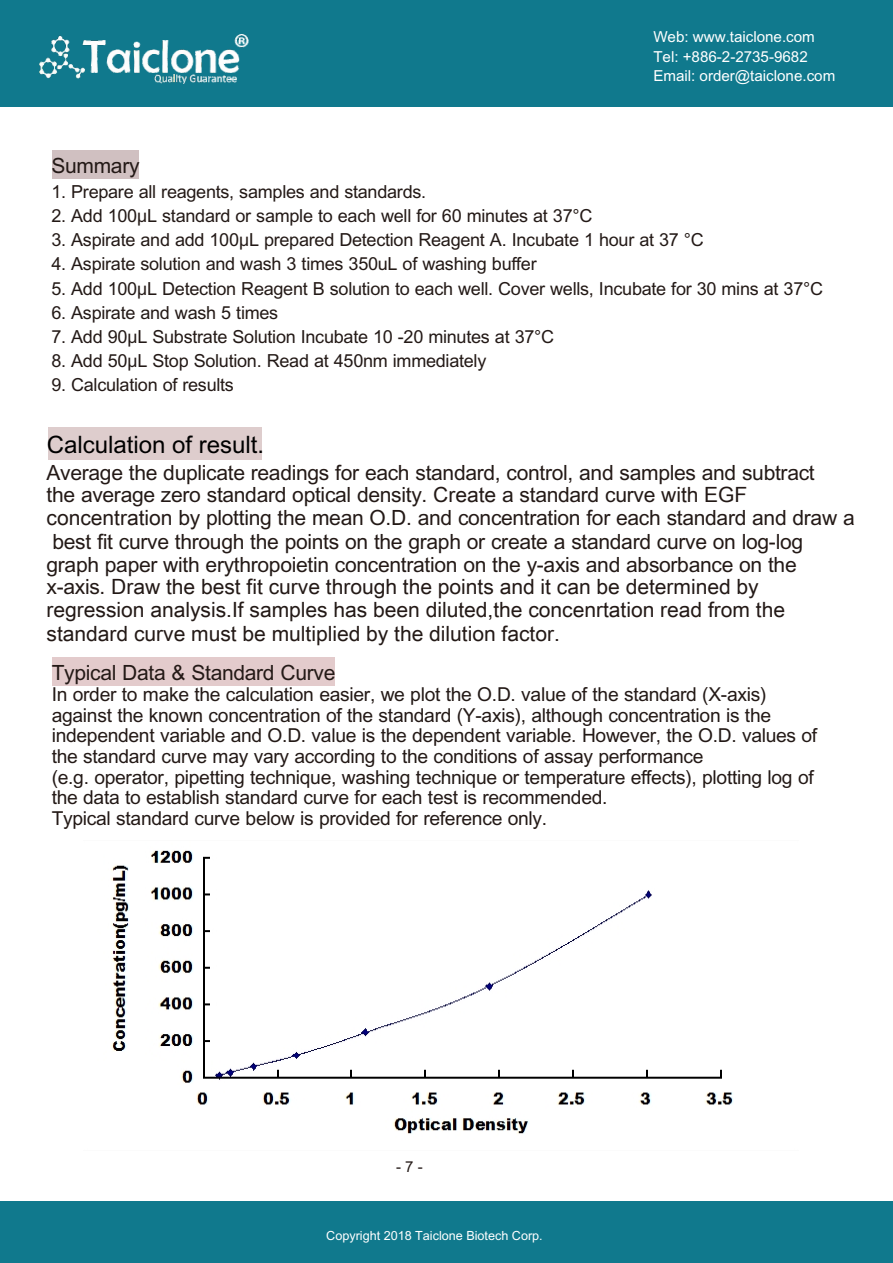
<style>
.page{position:relative;width:893px;height:1263px;background:#fff}
.page>*{position:absolute;margin:0;border:0;box-sizing:border-box;transform-origin:0 0}
.t1{font:24px "Arial Unicode MS";color:#000}
.t2{font:21px/23px "Arial Unicode MS";letter-spacing:-.015em;color:#231916}
.t3{font:19.2px/20.5px "Arial Unicode MS";letter-spacing:-.015em;color:#231916}
.t4{font:18px "Arial Unicode MS";letter-spacing:-.015em;color:#231916}
.t5{font:15.15px/19.4px "Arial Unicode MS";color:#fff}
.t6{font:15px "Arial";color:#231916}
.t7{font:12.6px "Arial Unicode MS";color:#fff}
</style>
<div class="page">
<div style="left:0;top:1202px;width:893px;height:61px;background:#10798d"></div>
<div style="left:0;top:0;width:893px;height:107px;background:#10798d"></div>
<img style="left:39px;top:34px;width:209px;height:49px">
<div style="left:52px;top:151px;width:87px;height:28px;background:#d0c0c1"></div>
<div style="left:52px;top:658px;width:283px;height:28px;background:#e3cbcc"></div>
<div style="left:48px;top:427px;width:213px;height:32px;background:#decdcd"></div>
<img style="left:111px;top:850px;width:622px;height:284px">
<p class="t5" style="left:653px;top:29px;width:183px">Web: www.taiclone.com<br>Tel: +886-2-2735-9682<br>Email: order@taiclone.com</p>
<p class="t2" style="left:51px;top:156px;width:90px">Summary</p>
<p class="t4" style="left:51px;top:185px;width:376px">1. Prepare all reagents, samples and standards.</p>
<p class="t4" style="left:51px;top:209px;width:542px">2. Add 100μL standard or sample to each well for 60 minutes at 37°C</p>
<p class="t4" style="left:51px;top:233px;width:654px">3. Aspirate and add 100μL prepared Detection Reagent A. Incubate 1 hour at 37 °C</p>
<p class="t4" style="left:51px;top:257px;width:487px">4. Aspirate solution and wash 3 times 350uL of washing buffer</p>
<p class="t4" style="left:51px;top:281px;width:773px">5. Add 100μL Detection Reagent B solution to each well. Cover wells, Incubate for 30 mins at 37°C</p>
<p class="t4" style="left:51px;top:306px;width:228px">6. Aspirate and wash 5 times</p>
<p class="t4" style="left:51px;top:330px;width:504px">7. Add 90μL Substrate Solution Incubate 10 -20 minutes at 37°C</p>
<p class="t4" style="left:51px;top:354px;width:436px">8. Add 50μL Stop Solution. Read at 450nm immediately</p>
<p class="t4" style="left:51px;top:378px;width:184px">9. Calculation of results</p>
<p class="t1" style="left:47px;top:435px;width:219px">Calculation of result.</p>
<p class="t2" style="left:47px;top:463px;width:810px">Average the duplicate readings for each standard, control, and samples and subtract<br>the average zero standard optical density. Create a standard curve with EGF concentration by plotting the mean O.D. and concentration for each standard and draw a best fit curve through the points on the graph or create a standard curve on log-log graph paper with erythropoietin concentration on the y-axis and absorbance on the x-axis. Draw the best fit curve through the points and it can be determined by regression analysis.If samples has been diluted,the concenrtation read from the standard curve must be multiplied by the dilution factor.</p>
<p class="t2" style="left:52px;top:663px;width:285px">Typical Data &amp; Standard Curve</p>
<p class="t3" style="left:52px;top:686px;width:767px">In order to make the calculation easier, we plot the O.D. value of the standard (X-axis) against the known concentration of the standard (Y-axis), although concentration is the independent variable and O.D. value is the dependent variable. However, the O.D. values of the standard curve may vary according to the conditions of assay performance<br>(e.g. operator, pipetting technique, washing technique or temperature effects), plotting log of the data to establish standard curve for each test is recommended.<br>Typical standard curve below is provided for reference only.</p>
<p class="t6" style="left:396px;top:1161px;width:28px">- 7 -</p>
<p class="t7" style="left:326px;top:1231px;width:218px">Copyright 2018 Taiclone Biotech Corp.</p>
</div>
